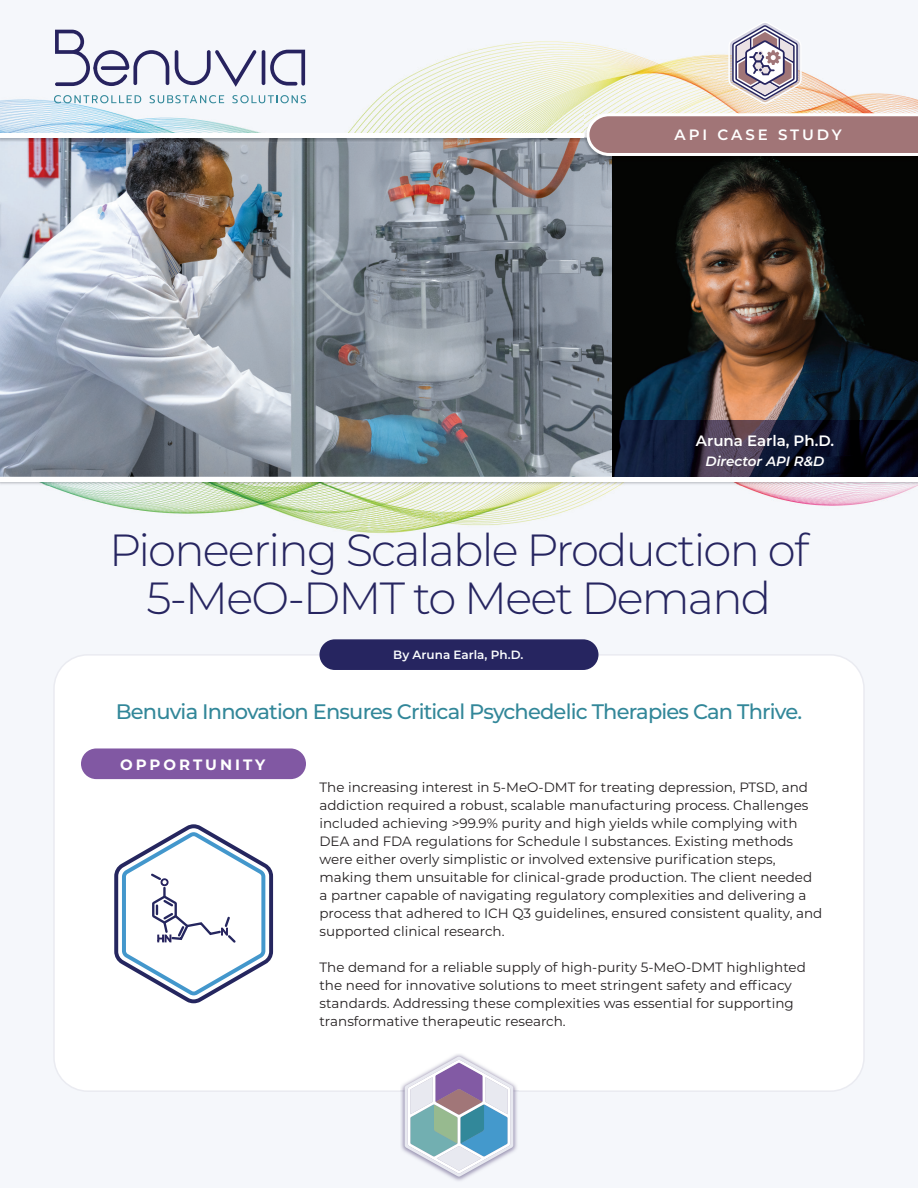
<style>
.page{position:relative;width:918px;height:1188px;background:#fff}
.page>*{position:absolute;margin:0;border:0;box-sizing:border-box;transform-origin:0 0}
.t1{font:300 45px/48px "Montserrat";letter-spacing:-.04em;color:#262560;text-align:center}
.t2{font:500 21px "Montserrat";letter-spacing:-.04em;color:#328799}
.t3{font:600 15px "Montserrat";color:#fff}
.t4{font:600 15px "Montserrat";letter-spacing:.19em;color:#fff}
.t5{font:700 15px "Montserrat";letter-spacing:.2em;color:#fff}
.t6{font:13.5px/18px "Montserrat";color:#231f20}
.t7{font:italic 600 13.5px "Montserrat";color:#fff}
.t8{font:600 12px "Montserrat";color:#fbfdfe}
</style>
<div class="page">
<img style="left:612px;top:157px;width:306px;height:320px">
<img style="left:0;top:142px;width:612px;height:335px">
<img style="left:0;top:41px;width:918px;height:92px">
<img style="left:49px;top:486px;width:868px;height:48px">
<svg style="left:55px;top:30px;width:114px;height:56px"></svg>
<svg style="left:270px;top:50px;width:35px;height:36px"></svg>
<svg style="left:175px;top:50px;width:82px;height:37px"></svg>
<hr style="left:262px;top:50px;width:3px;height:35px;background:#27235f;border-radius:2px">
<svg style="left:54px;top:95px;width:87px;height:8px"></svg>
<svg style="left:150px;top:95px;width:74px;height:8px"></svg>
<svg style="left:232px;top:95px;width:74px;height:8px"></svg>
<img style="left:0;top:482px;width:918px;height:4px">
<img style="left:0;top:138px;width:584px;height:4px">
<img style="left:584px;top:138px;width:28px;height:24px">
<svg style="left:585px;top:112px;width:333px;height:45px;background:#ad8a8b"></svg>
<img style="left:400px;top:1055px;width:118px;height:126px">
<svg style="left:405px;top:1057px;width:108px;height:120px"></svg>
<div style="left:320px;top:639px;width:279px;height:31px;background:#262560;border-radius:15px"></div>
<div style="left:81px;top:748px;width:225px;height:31px;background:#8158a3;border-radius:15px"></div>
<svg style="left:729px;top:23px;width:72px;height:81px"></svg>
<svg style="left:114px;top:824px;width:159px;height:179px"></svg>
<p class="t4" style="left:675px;top:124px;width:169px">API CASE STUDY</p>
<p class="t3" style="left:696px;top:430px;width:140px">Aruna Earla, Ph.D.</p>
<p class="t7" style="left:706px;top:451px;width:120px">Director API R&amp;D</p>
<h1 class="t1" style="left:109px;top:525px;width:701px">Pioneering Scalable Production of<br>5-MeO-DMT to Meet Demand</h1>
<p class="t8" style="left:393px;top:646px;width:132px">By Aruna Earla, Ph.D.</p>
<h2 class="t2" style="left:116px;top:697px;width:688px">Benuvia Innovation Ensures Critical Psychedelic Therapies Can Thrive.</h2>
<p class="t5" style="left:120px;top:753px;width:147px">OPPORTUNITY</p>
<p class="t6" style="left:320px;top:778px;width:504px">The increasing interest in 5-MeO-DMT for treating depression, PTSD, and addiction required a robust, scalable manufacturing process. Challenges included achieving &gt;99.9% purity and high yields while complying with DEA and FDA regulations for Schedule I substances. Existing methods were either overly simplistic or involved extensive purification steps, making them unsuitable for clinical-grade production. The client needed a partner capable of navigating regulatory complexities and delivering a process that adhered to ICH Q3 guidelines, ensured consistent quality, and supported clinical research.</p>
<p class="t6" style="left:320px;top:958px;width:488px">The demand for a reliable supply of high-purity 5-MeO-DMT highlighted the need for innovative solutions to meet stringent safety and efficacy standards. Addressing these complexities was essential for supporting transformative therapeutic research.</p>
</div>
